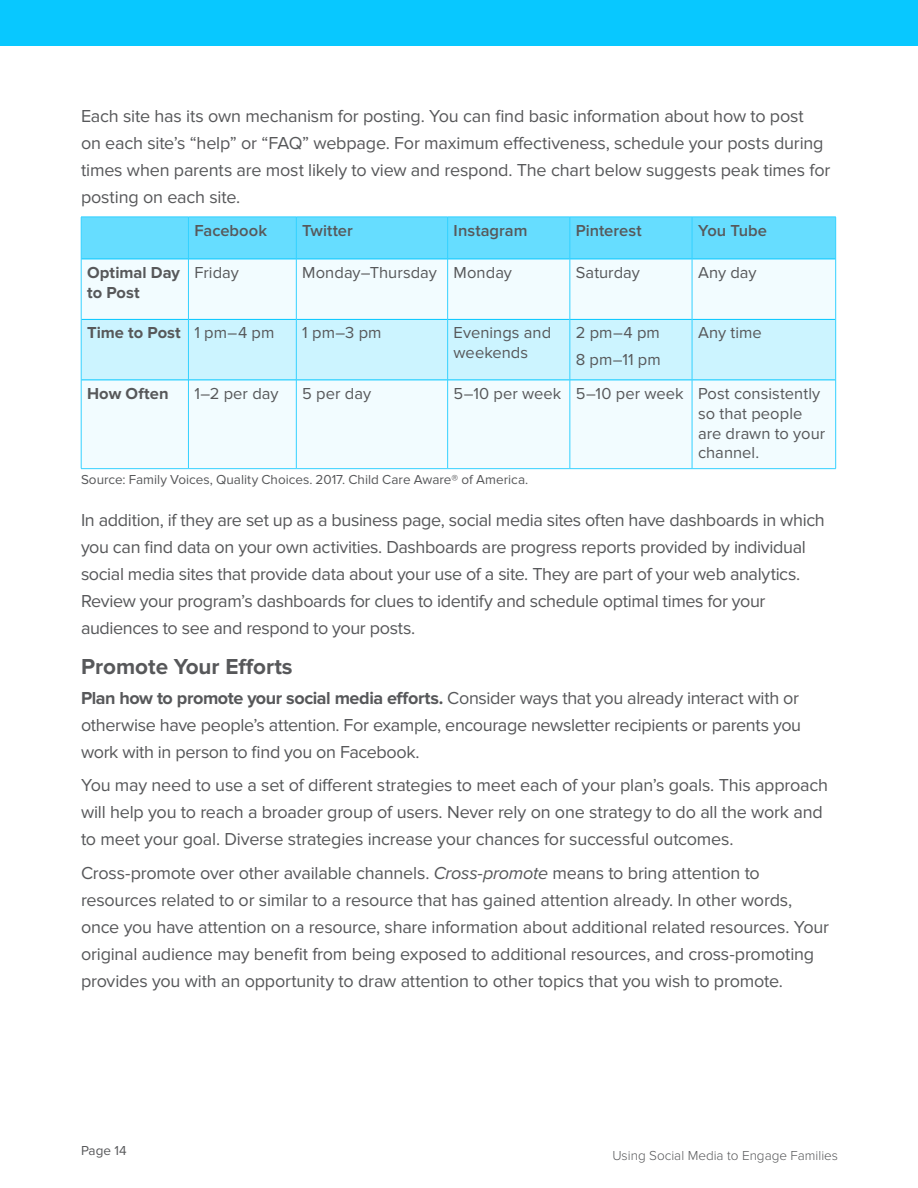
<style>
.page{position:relative;width:918px;height:1188px;background:#fff}
.page>*{position:absolute;margin:0;border:0;box-sizing:border-box;transform-origin:0 0}
.t1{font:700 22.5px "Proxima Nova";color:#57585a}
.t2{font:18px/27px "Proxima Nova";letter-spacing:-.015em;color:#57585a}
.t3{font:16.5px/19.8px "Proxima Nova";letter-spacing:.005em;color:#57585a}
.t4{font:600 16.5px "Proxima Nova";color:#57585a}
.t5{font:700 16.5px/19.8px "Proxima Nova";color:#57585a}
.t6{font:13.5px "Proxima Nova";color:#57585a}
.t7{font:300 13.5px "Proxima Nova";color:#57585a}
.s1{font-weight:700}
.s2{font-style:italic}
</style>
<div class="page">
<div style="left:0;top:0;width:918px;height:45px;background:#08c8ff"></div>
<div style="left:82px;top:218px;width:753px;height:41px;background:#6df"></div>
<div style="left:82px;top:260px;width:753px;height:208px;background:#f2fcff"></div>
<div style="left:82px;top:320px;width:753px;height:60px;background:#ccf4ff"></div>
<hr style="left:81px;top:259px;width:107px;height:1px;background:#00c6ff">
<hr style="left:189px;top:259px;width:107px;height:1px;background:#00c6ff">
<hr style="left:297px;top:259px;width:150px;height:1px;background:#00c6ff">
<hr style="left:448px;top:259px;width:122px;height:1px;background:#00c6ff">
<hr style="left:570px;top:259px;width:122px;height:1px;background:#00c6ff">
<hr style="left:692px;top:259px;width:143px;height:1px;background:#00c6ff">
<hr style="left:81px;top:319px;width:107px;height:1px;background:#00c6ff">
<hr style="left:189px;top:319px;width:107px;height:1px;background:#00c6ff">
<hr style="left:297px;top:319px;width:150px;height:1px;background:#00c6ff">
<hr style="left:448px;top:319px;width:122px;height:1px;background:#00c6ff">
<hr style="left:570px;top:319px;width:122px;height:1px;background:#00c6ff">
<hr style="left:692px;top:319px;width:143px;height:1px;background:#00c6ff">
<hr style="left:81px;top:380px;width:107px;height:1px;background:#00c6ff">
<hr style="left:189px;top:380px;width:107px;height:1px;background:#00c6ff">
<hr style="left:297px;top:380px;width:150px;height:1px;background:#00c6ff">
<hr style="left:448px;top:380px;width:122px;height:1px;background:#00c6ff">
<hr style="left:570px;top:380px;width:122px;height:1px;background:#00c6ff">
<hr style="left:692px;top:380px;width:143px;height:1px;background:#00c6ff">
<hr style="left:81px;top:217px;width:107px;height:1px;background:#33d1ff">
<hr style="left:81px;top:217px;width:1px;height:42px;background:#33d1ff">
<hr style="left:188px;top:217px;width:108px;height:1px;background:#33d1ff">
<hr style="left:188px;top:217px;width:1px;height:42px;background:#33d1ff">
<hr style="left:296px;top:217px;width:152px;height:1px;background:#33d1ff">
<hr style="left:296px;top:217px;width:1px;height:42px;background:#33d1ff">
<hr style="left:448px;top:217px;width:122px;height:1px;background:#33d1ff">
<hr style="left:447px;top:217px;width:1px;height:42px;background:#33d1ff">
<hr style="left:570px;top:217px;width:122px;height:1px;background:#33d1ff">
<hr style="left:570px;top:217px;width:1px;height:42px;background:#33d1ff">
<hr style="left:692px;top:217px;width:144px;height:1px;background:#33d1ff">
<hr style="left:692px;top:217px;width:1px;height:42px;background:#33d1ff">
<hr style="left:835px;top:217px;width:1px;height:42px;background:#33d1ff">
<hr style="left:81px;top:259px;width:1px;height:60px;background:#33d1ff">
<hr style="left:188px;top:259px;width:1px;height:60px;background:#33d1ff">
<hr style="left:296px;top:259px;width:1px;height:60px;background:#33d1ff">
<hr style="left:447px;top:259px;width:1px;height:60px;background:#33d1ff">
<hr style="left:570px;top:259px;width:1px;height:60px;background:#33d1ff">
<hr style="left:692px;top:259px;width:1px;height:60px;background:#33d1ff">
<hr style="left:835px;top:259px;width:1px;height:60px;background:#33d1ff">
<hr style="left:81px;top:319px;width:1px;height:61px;background:#33d1ff">
<hr style="left:188px;top:319px;width:1px;height:61px;background:#33d1ff">
<hr style="left:296px;top:319px;width:1px;height:61px;background:#33d1ff">
<hr style="left:447px;top:319px;width:1px;height:61px;background:#33d1ff">
<hr style="left:570px;top:319px;width:1px;height:61px;background:#33d1ff">
<hr style="left:692px;top:319px;width:1px;height:61px;background:#33d1ff">
<hr style="left:835px;top:319px;width:1px;height:61px;background:#33d1ff">
<hr style="left:81px;top:380px;width:1px;height:88px;background:#33d1ff">
<hr style="left:188px;top:380px;width:1px;height:88px;background:#33d1ff">
<hr style="left:296px;top:380px;width:1px;height:88px;background:#33d1ff">
<hr style="left:447px;top:380px;width:1px;height:88px;background:#33d1ff">
<hr style="left:570px;top:380px;width:1px;height:88px;background:#33d1ff">
<hr style="left:692px;top:380px;width:1px;height:88px;background:#33d1ff">
<hr style="left:835px;top:380px;width:1px;height:88px;background:#33d1ff">
<hr style="left:81px;top:468px;width:107px;height:1px;background:#33d1ff">
<hr style="left:188px;top:468px;width:108px;height:1px;background:#33d1ff">
<hr style="left:296px;top:468px;width:152px;height:1px;background:#33d1ff">
<hr style="left:448px;top:468px;width:122px;height:1px;background:#33d1ff">
<hr style="left:570px;top:468px;width:122px;height:1px;background:#33d1ff">
<hr style="left:692px;top:468px;width:144px;height:1px;background:#33d1ff">
<p class="t2" style="left:81px;top:103px;width:751px">Each site has its own mechanism for posting. You can find basic information about how to post<br>on each site’s “help” or “FAQ” webpage. For maximum effectiveness, schedule your posts during times when parents are most likely to view and respond. The chart below suggests peak times for posting on each site.</p>
<p class="t4" style="left:194px;top:221px;width:74px">Facebook</p>
<p class="t4" style="left:302px;top:221px;width:52px">Twitter</p>
<p class="t4" style="left:454px;top:221px;width:75px">Instagram</p>
<p class="t4" style="left:576px;top:221px;width:67px">Pinterest</p>
<p class="t4" style="left:698px;top:221px;width:70px">You Tube</p>
<p class="t5" style="left:87px;top:263px;width:94px">Optimal Day to Post</p>
<p class="t3" style="left:194px;top:263px;width:46px">Friday</p>
<p class="t3" style="left:302px;top:263px;width:136px">Monday–Thursday</p>
<p class="t3" style="left:454px;top:263px;width:60px">Monday</p>
<p class="t3" style="left:576px;top:263px;width:66px">Saturday</p>
<p class="t3" style="left:698px;top:263px;width:60px">Any day</p>
<p class="t5" style="left:87px;top:323px;width:95px">Time to Post</p>
<p class="t3" style="left:194px;top:323px;width:81px">1 pm–4 pm</p>
<p class="t3" style="left:302px;top:323px;width:81px">1 pm–3 pm</p>
<p class="t3" style="left:454px;top:323px;width:99px">Evenings and weekends</p>
<p class="t3" style="left:576px;top:323px;width:86px">2 pm–4 pm</p>
<p class="t3" style="left:698px;top:323px;width:65px">Any time</p>
<p class="t3" style="left:576px;top:350px;width:86px">8 pm–11 pm</p>
<p class="t5" style="left:87px;top:384px;width:83px">How Often</p>
<p class="t3" style="left:194px;top:384px;width:86px">1–2 per day</p>
<p class="t3" style="left:302px;top:384px;width:70px">5 per day</p>
<p class="t3" style="left:454px;top:384px;width:109px">5–10 per week</p>
<p class="t3" style="left:576px;top:384px;width:109px">5–10 per week</p>
<p class="t3" style="left:698px;top:384px;width:129px">Post consistently so that people are drawn to your channel.</p>
<p class="t6" style="left:81px;top:472px;width:449px">Source: Family Voices, Quality Choices. 2017. Child Care Aware® of America.</p>
<p class="t2" style="left:81px;top:506px;width:745px">In addition, if they are set up as a business page, social media sites often have dashboards in which you can find data on your own activities. Dashboards are progress reports provided by individual social media sites that provide data about your use of a site. They are part of your web analytics.<br>Review your program’s dashboards for clues to identify and schedule optimal times for your audiences to see and respond to your posts.</p>
<h3 class="t1" style="left:81px;top:654px;width:213px">Promote Your Efforts</h3>
<p class="t2" style="left:81px;top:685px;width:722px;text-align:justify"><span class="s1">Plan how to promote your social media efforts.</span> Consider ways that you already interact with or otherwise have people’s attention. For example, encourage newsletter recipients or parents you work with in person to find you on Facebook.</p>
<p class="t2" style="left:81px;top:772px;width:749px">You may need to use a set of different strategies to meet each of your plan’s goals. This approach will help you to reach a broader group of users. Never rely on one strategy to do all the work and to meet your goal. Diverse strategies increase your chances for successful outcomes.</p>
<p class="t2" style="left:81px;top:860px;width:750px">Cross-promote over other available channels. <span class="s2">Cross-promote</span> means to bring attention to resources related to or similar to a resource that has gained attention already. In other words, once you have attention on a resource, share information about additional related resources. Your original audience may benefit from being exposed to additional resources, and cross-promoting provides you with an opportunity to draw attention to other topics that you wish to promote.</p>
<p class="t6" style="left:81px;top:1143px;width:47px">Page 14</p>
<p class="t7" style="left:612px;top:1147px;width:227px">Using Social Media to Engage Families</p>
</div>
